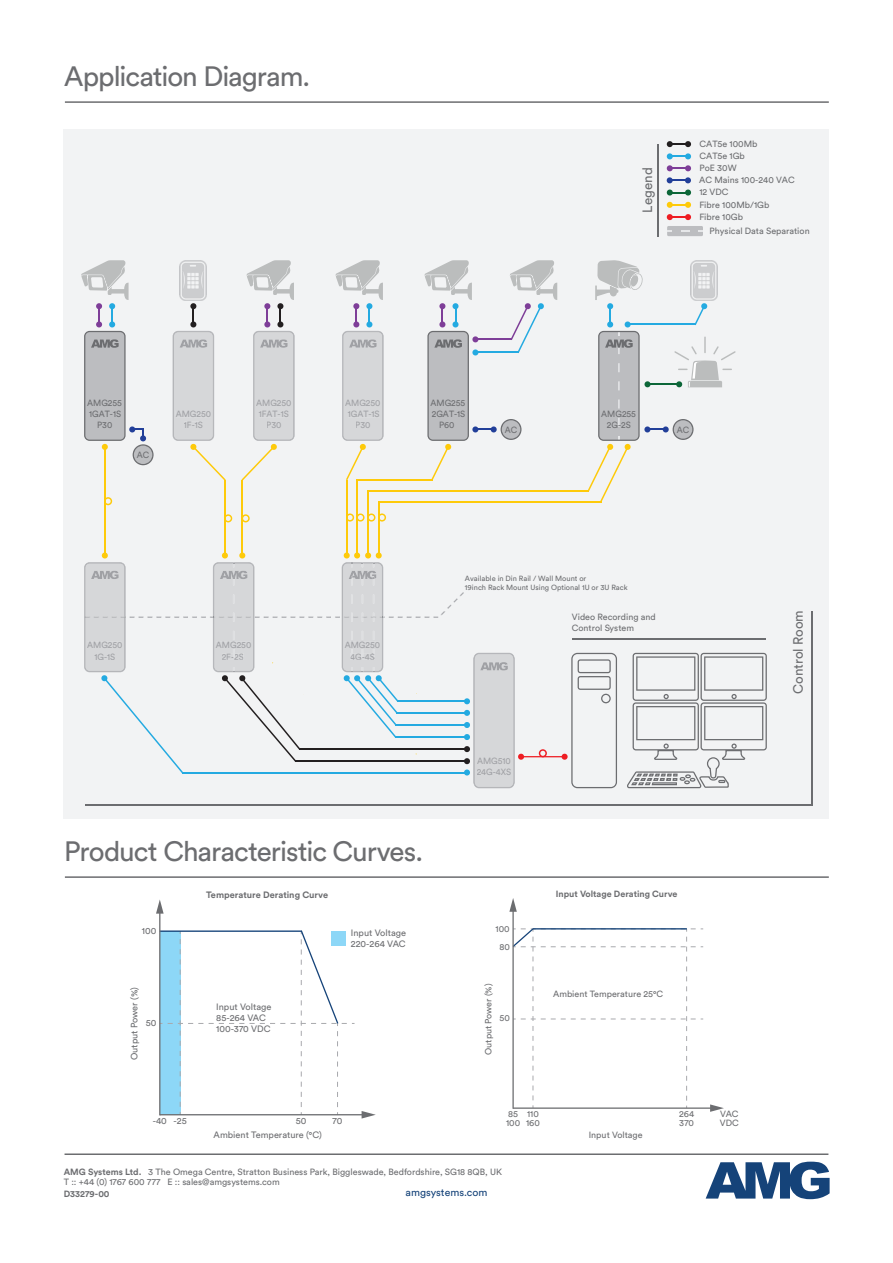
<style>
.page{position:relative;width:893px;height:1263px;background:#fff}
.page>*{position:absolute;margin:0;border:0;box-sizing:border-box;transform-origin:0 0}
.t1{font:27.75px "Circular Std";letter-spacing:-.035em;color:#6c6d70}
.t2{font:13.35px "Circular Std";color:#6c6d70}
.t3{font:10.5px "Circular Std";color:#154379}
.t4{font:9.15px/10.9px "Circular Std";color:#6c6d70}
.t5{font:700 9.15px "Circular Std";color:#6c6d70}
.t6{font:9px/12.1px "Circular Std";color:#6c6d70}
.t7{font:9px/11.2px "Circular Std";color:#a0a1a5;text-align:center;scale:.96 1}
.t8{font:9px/11.2px "Circular Std";color:#6c6d70;text-align:center;scale:.96 1}
.t9{font:700 9px "Circular Std";color:#6c6d70}
.t10{font:7.5px/9px "Circular Std";color:#6c6d70}
.s1{font-weight:700}
</style>
<div class="page">
<svg style="left:706px;top:1161px;width:123px;height:38px"></svg>
<hr style="left:65px;top:1153px;width:763px;height:2px;background:#6c6d70">
<hr style="left:65px;top:101px;width:764px;height:2px;background:#6c6d70">
<div style="left:67px;top:129px;width:758px;height:690px;background:#f2f3f4"></div>
<svg style="left:627px;top:653px;width:140px;height:135px"></svg>
<hr style="left:572px;top:639px;width:194px;height:1px;background:#6c6d70">
<hr style="left:104px;top:447px;width:2px;height:108px;background:#feca0a">
<svg style="left:106px;top:497px;width:6px;height:8px"></svg>
<hr style="left:224px;top:479px;width:2px;height:76px;background:#feca0a">
<svg style="left:226px;top:514px;width:6px;height:8px"></svg>
<hr style="left:242px;top:479px;width:1px;height:76px;background:#feca0a">
<svg style="left:243px;top:514px;width:7px;height:8px"></svg>
<hr style="left:346px;top:479px;width:1px;height:76px;background:#feca0a">
<hr style="left:356px;top:479px;width:2px;height:76px;background:#feca0a">
<hr style="left:356px;top:479px;width:76px;height:1px;background:#feca0a">
<hr style="left:367px;top:490px;width:222px;height:1px;background:#feca0a">
<hr style="left:367px;top:491px;width:2px;height:64px;background:#feca0a">
<hr style="left:378px;top:501px;width:1px;height:54px;background:#feca0a">
<hr style="left:378px;top:501px;width:223px;height:1px;background:#feca0a">
<svg style="left:347px;top:513px;width:39px;height:9px"></svg>
<svg style="left:335px;top:260px;width:49px;height:220px"></svg>
<svg style="left:242px;top:260px;width:53px;height:220px"></svg>
<svg style="left:173px;top:303px;width:53px;height:177px"></svg>
<svg style="left:667px;top:141px;width:24px;height:6px"></svg>
<svg style="left:667px;top:153px;width:24px;height:6px"></svg>
<svg style="left:667px;top:165px;width:24px;height:6px"></svg>
<svg style="left:667px;top:190px;width:24px;height:6px"></svg>
<svg style="left:667px;top:202px;width:24px;height:6px"></svg>
<svg style="left:667px;top:214px;width:24px;height:6px"></svg>
<hr style="left:657px;top:144px;width:1px;height:92px;background:#6c6d70">
<img style="left:180px;top:260px;width:27px;height:40px">
<hr style="left:811px;top:611px;width:1px;height:194px;background:#6c6d70">
<hr style="left:85px;top:804px;width:727px;height:1px;background:#6c6d70">
<div style="left:667px;top:226px;width:36px;height:10px;background:#bcbdc0"></div>
<svg style="left:681px;top:230px;width:8px;height:2px"></svg>
<svg style="left:84px;top:552px;width:533px;height:236px"></svg>
<svg style="left:588px;top:260px;width:148px;height:242px"></svg>
<svg style="left:424px;top:260px;width:133px;height:220px"></svg>
<svg style="left:81px;top:260px;width:73px;height:205px"></svg>
<svg style="left:667px;top:177px;width:24px;height:6px"></svg>
<hr style="left:65px;top:876px;width:764px;height:2px;background:#6c6d70">
<div style="left:160px;top:931px;width:20px;height:184px;background:#8dd7f7"></div>
<hr style="left:160px;top:1114px;width:204px;height:1px;background:#6c6d70">
<svg style="left:362px;top:1111px;width:14px;height:7px"></svg>
<hr style="left:160px;top:930px;width:142px;height:2px;background:#154379">
<svg style="left:168px;top:930px;width:186px;height:185px"></svg>
<hr style="left:159px;top:911px;width:1px;height:204px;background:#6c6d70">
<svg style="left:156px;top:899px;width:8px;height:15px"></svg>
<div style="left:332px;top:931px;width:14px;height:14px;background:#8dd7f7"></div>
<hr style="left:513px;top:1107px;width:200px;height:2px;background:#6c6d70">
<svg style="left:710px;top:1104px;width:14px;height:8px"></svg>
<svg style="left:514px;top:928px;width:189px;height:180px"></svg>
<hr style="left:512px;top:909px;width:2px;height:200px;background:#6c6d70">
<svg style="left:509px;top:898px;width:8px;height:14px"></svg>
<h1 class="t1" style="left:64px;top:60px;width:247px">Application Diagram.</h1>
<h2 class="t2" style="left:639px;top:213px;width:47px;rotate:-90deg">Legend</h2>
<p class="t6" style="left:699px;top:138px;width:60px">CAT5e 100Mb<br>CAT5e 1Gb<br>PoE 30W</p>
<p class="t6" style="left:699px;top:186px;width:71px">12 VDC<br>Fibre 100Mb/1Gb<br>Fibre 10Gb</p>
<p class="t6" style="left:699px;top:174px;width:97px">AC Mains 100-240 VAC</p>
<p class="t6" style="left:710px;top:224px;width:102px">Physical Data Separation</p>
<p class="t8" style="left:87px;top:397px;width:38px">AMG255</p>
<p class="t8" style="left:89px;top:408px;width:35px">1GAT-1S<br>P30</p>
<p class="t8" style="left:137px;top:449px;width:14px">AC</p>
<p class="t7" style="left:256px;top:397px;width:38px">AMG250</p>
<p class="t7" style="left:176px;top:408px;width:38px">AMG250<br>1F-1S</p>
<p class="t7" style="left:259px;top:408px;width:33px">1FAT-1S<br>P30</p>
<p class="t7" style="left:345px;top:397px;width:38px">AMG250</p>
<p class="t7" style="left:348px;top:408px;width:35px">1GAT-1S<br>P30</p>
<p class="t8" style="left:430px;top:397px;width:38px">AMG255</p>
<p class="t8" style="left:432px;top:408px;width:36px">2GAT-1S<br>P60</p>
<p class="t8" style="left:601px;top:408px;width:38px">AMG255<br>2G-2S</p>
<p class="t8" style="left:505px;top:424px;width:14px">AC</p>
<p class="t8" style="left:677px;top:424px;width:14px">AC</p>
<p class="t7" style="left:87px;top:639px;width:38px">AMG250<br>1G-1S</p>
<p class="t7" style="left:216px;top:639px;width:38px">AMG250<br>2F-2S</p>
<p class="t7" style="left:345px;top:639px;width:38px">AMG250<br>4G-4S</p>
<h1 class="t1" style="left:64px;top:835px;width:361px">Product Characteristic Curves.</h1>
<p class="t4" style="left:142px;top:925px;width:16px">100</p>
<p class="t4" style="left:129px;top:1060px;width:74px;rotate:-90deg">Output Power (%)</p>
<p class="t4" style="left:146px;top:1017px;width:12px">50</p>
<p class="t5" style="left:206px;top:889px;width:124px">Temperature Derating Curve</p>
<p class="t4" style="left:216px;top:1001px;width:57px">Input Voltage<br>85-264 VAC<br>100-370 VDC</p>
<p class="t4" style="left:351px;top:927px;width:57px">Input Voltage<br>220-264 VAC</p>
<p class="t4" style="left:153px;top:1115px;width:36px">-40 -25</p>
<p class="t4" style="left:296px;top:1115px;width:12px">50</p>
<p class="t4" style="left:333px;top:1115px;width:11px">70</p>
<p class="t4" style="left:214px;top:1129px;width:110px">Ambient Temperature (°C)</p>
<p class="t10" style="left:465px;top:574px;width:164px">Available in Din Rail / Wall Mount or<br>19inch Rack Mount Using Optional 1U or 3U Rack</p>
<p class="t7" style="left:477px;top:755px;width:38px;text-align:left">AMG510<br>24G-4XS</p>
<p class="t6" style="left:572px;top:611px;width:85px;line-height:11.2px">Video Recording and<br>Control System</p>
<h2 class="t2" style="left:790px;top:694px;width:85px;rotate:-90deg">Control Room</h2>
<p class="t6" style="left:496px;top:922px;width:16px">100</p>
<p class="t6" style="left:499px;top:940px;width:12px">80</p>
<p class="t6" style="left:482px;top:1055px;width:73px;rotate:-90deg">Output Power (%)</p>
<p class="t6" style="left:499px;top:1012px;width:12px">50</p>
<p class="t9" style="left:556px;top:888px;width:123px">Input Voltage Derating Curve</p>
<p class="t6" style="left:553px;top:988px;width:111px">Ambient Temperature 25°C</p>
<p class="t6" style="left:720px;top:1107px;width:20px">VAC</p>
<p class="t6" style="left:508px;top:1107px;width:32px">85 110</p>
<p class="t6" style="left:679px;top:1107px;width:17px">264</p>
<p class="t6" style="left:589px;top:1128px;width:55px">Input Voltage</p>
<p class="t6" style="left:506px;top:1117px;width:35px">100 160</p>
<p class="t6" style="left:679px;top:1117px;width:16px">370</p>
<p class="t6" style="left:720px;top:1117px;width:21px">VDC</p>
<p class="t6" style="left:64px;top:1166px;width:440px;line-height:10.8px"><span class="s1">AMG Systems Ltd.</span> 3 The Omega Centre, Stratton Business Park, Biggleswade, Bedfordshire, SG18 8QB, UK<br>T :: +44 (0) 1767 600 777 E :: sales@amgsystems.com</p>
<p class="t9" style="left:64px;top:1188px;width:47px">D33279-00</p>
<p class="t3" style="left:406px;top:1186px;width:83px">amgsystems.com</p>
</div>
